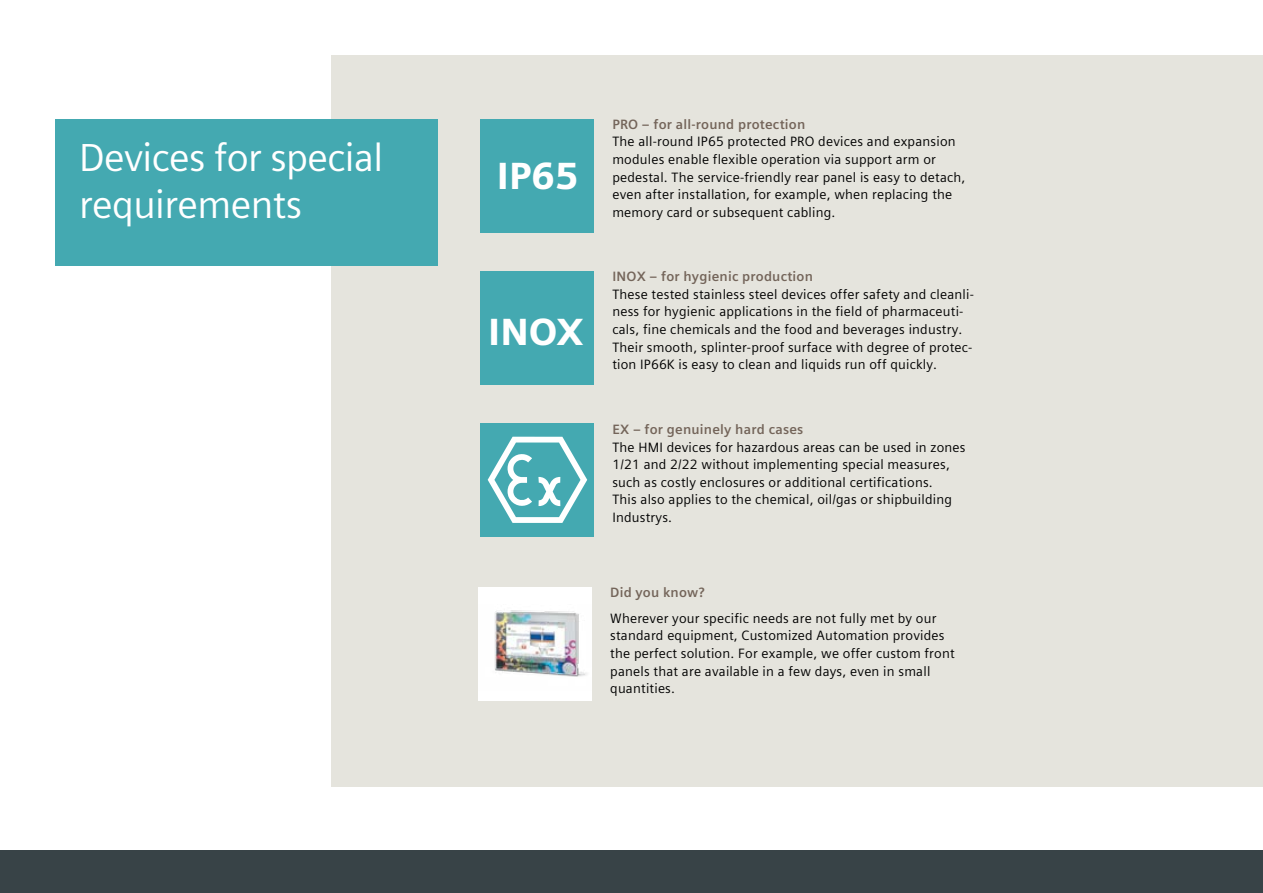
<style>
.page{position:relative;width:1263px;height:893px;background:#fff}
.page>*{position:absolute;margin:0;border:0;box-sizing:border-box;transform-origin:0 0}
.t1{font:39px/46.8px "Siemens Sans Global";letter-spacing:-.015em;color:#fff}
.t2{font:900 37.8px "Siemens Sans";color:#fff}
.t3{font:13.5px/17.5px "Siemens Sans Global";letter-spacing:.015em;color:#000}
.t4{font:700 13.5px "Siemens Sans Global";letter-spacing:.015em;color:#74655a}
</style>
<div class="page">
<div style="left:332px;top:55px;width:931px;height:732px;background:#e5e4dd"></div>
<div style="left:0;top:850px;width:1263px;height:43px;background:#384347"></div>
<div style="left:55px;top:119px;width:383px;height:147px;background:#44a9b1"></div>
<div style="left:480px;top:119px;width:114px;height:114px;background:#44a9b1"></div>
<div style="left:480px;top:271px;width:114px;height:114px;background:#44a9b1"></div>
<div style="left:480px;top:423px;width:114px;height:114px;background:#44a9b1"></div>
<svg style="left:488px;top:437px;width:99px;height:86px"></svg>
<div style="left:478px;top:587px;width:114px;height:113px;background:#fff"></div>
<img style="left:494px;top:610px;width:93px;height:67px">
<h1 class="t1" style="left:79px;top:134px;width:306px">Devices for special requirements</h1>
<h2 class="t2" style="left:497px;top:153px;width:84px">IP65</h2>
<h2 class="t2" style="left:488px;top:309px;width:97px">INOX</h2>
<p class="t4" style="left:612px;top:114px;width:194px">PRO – for all-round protection</p>
<p class="t3" style="left:612px;top:133px;width:355px">The all-round IP65 protected PRO devices and expansion modules enable flexible operation via support arm or pedestal. The service-friendly rear panel is easy to detach, even after installation, for example, when replacing the memory card or subsequent cabling.</p>
<p class="t4" style="left:612px;top:266px;width:202px">INOX – for hygienic production</p>
<p class="t3" style="left:612px;top:286px;width:363px">These tested stainless steel devices offer safety and cleanli&shy;ness for hygienic applications in the field of pharmaceuti&shy;cals, fine chemicals and the food and beverages industry.<br>Their smooth, splinter-proof surface with degree of protec&shy;tion IP66K is easy to clean and liquids run off quickly.</p>
<p class="t4" style="left:612px;top:419px;width:192px">EX – for genuinely hard cases</p>
<p class="t3" style="left:612px;top:438px;width:355px">The HMI devices for hazardous areas can be used in zones 1/21 and 2/22 without implementing special measures, such as costly enclosures or additional certifications.<br>This also applies to the chemical, oil/gas or shipbuilding Industrys.</p>
<p class="t4" style="left:610px;top:582px;width:96px">Did you know?</p>
<p class="t3" style="left:610px;top:610px;width:346px">Wherever your specific needs are not fully met by our standard equipment, Customized Automation provides the perfect solution. For example, we offer custom front panels that are available in a few days, even in small quantities.</p>
</div>
